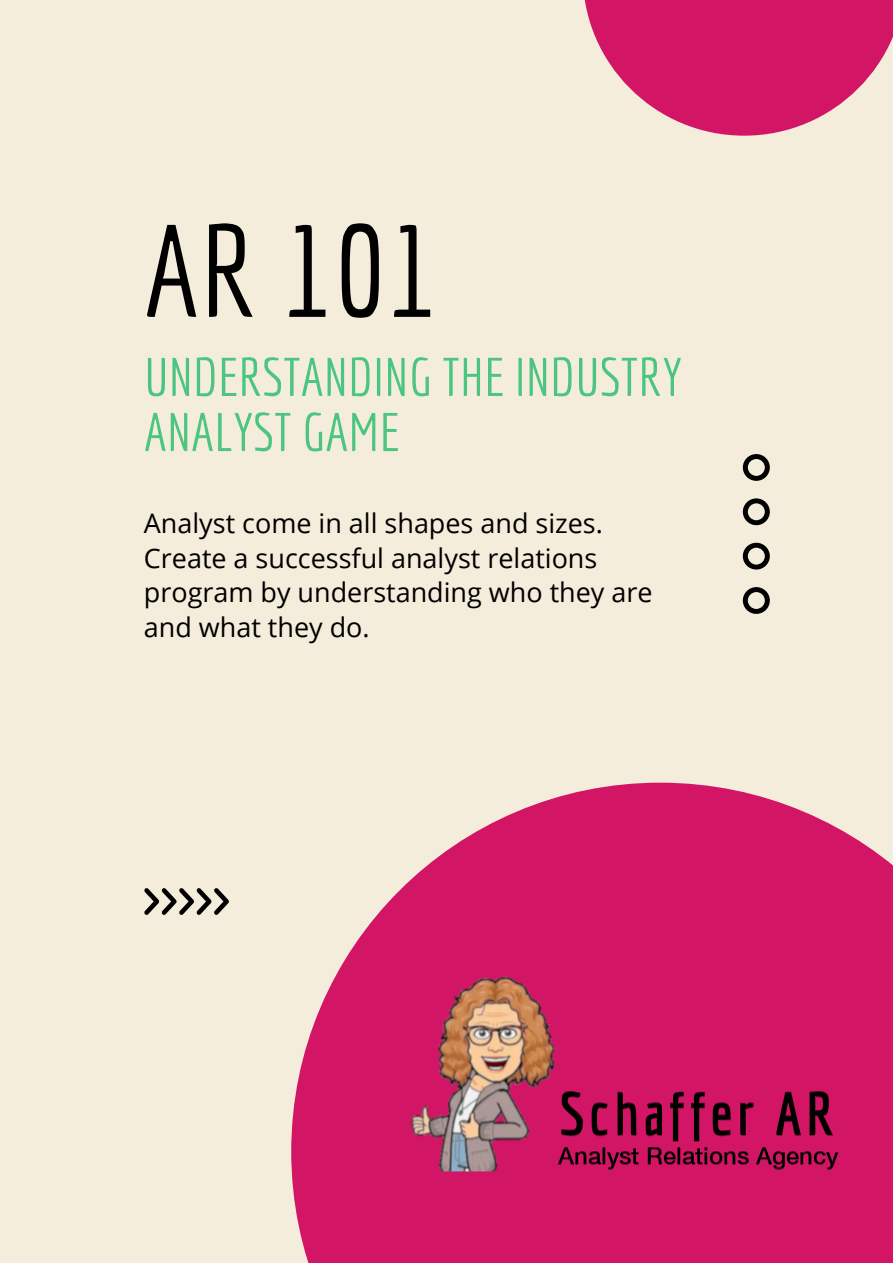
<style>
.page{position:relative;width:893px;height:1264px;background:#fff}
.page>*{position:absolute;margin:0;border:0;box-sizing:border-box;transform-origin:0 0}
.t1{font:127.65px "Economica";color:#000}
.t2{font:52.95px/55.1px "Economica";color:#4bc580}
.t3{font:27px/34.8px "Open Sans";color:#000}
</style>
<div class="page">
<div style="left:0;top:0;width:892px;height:1262px;background:#f5eddc"></div>
<svg style="left:291px;top:782px;width:601px;height:480px;fill:#d21565"></svg>
<svg style="left:584px;top:0;width:308px;height:136px"></svg>
<svg style="left:144px;top:888px;width:85px;height:26px"></svg>
<svg style="left:742px;top:454px;width:27px;height:160px"></svg>
<img style="left:377px;top:957px;width:499px;height:305px">
<h1 class="t1" style="left:144px;top:196px;width:296px">AR 101</h1>
<h2 class="t2" style="left:144px;top:348px;width:539px">UNDERSTANDING THE INDUSTRY<br>ANALYST GAME</h2>
<p class="t3" style="left:144px;top:505px;width:510px">Analyst come in all shapes and sizes.<br>Create a successful analyst relations program by understanding who they are and what they do.</p>
</div>
